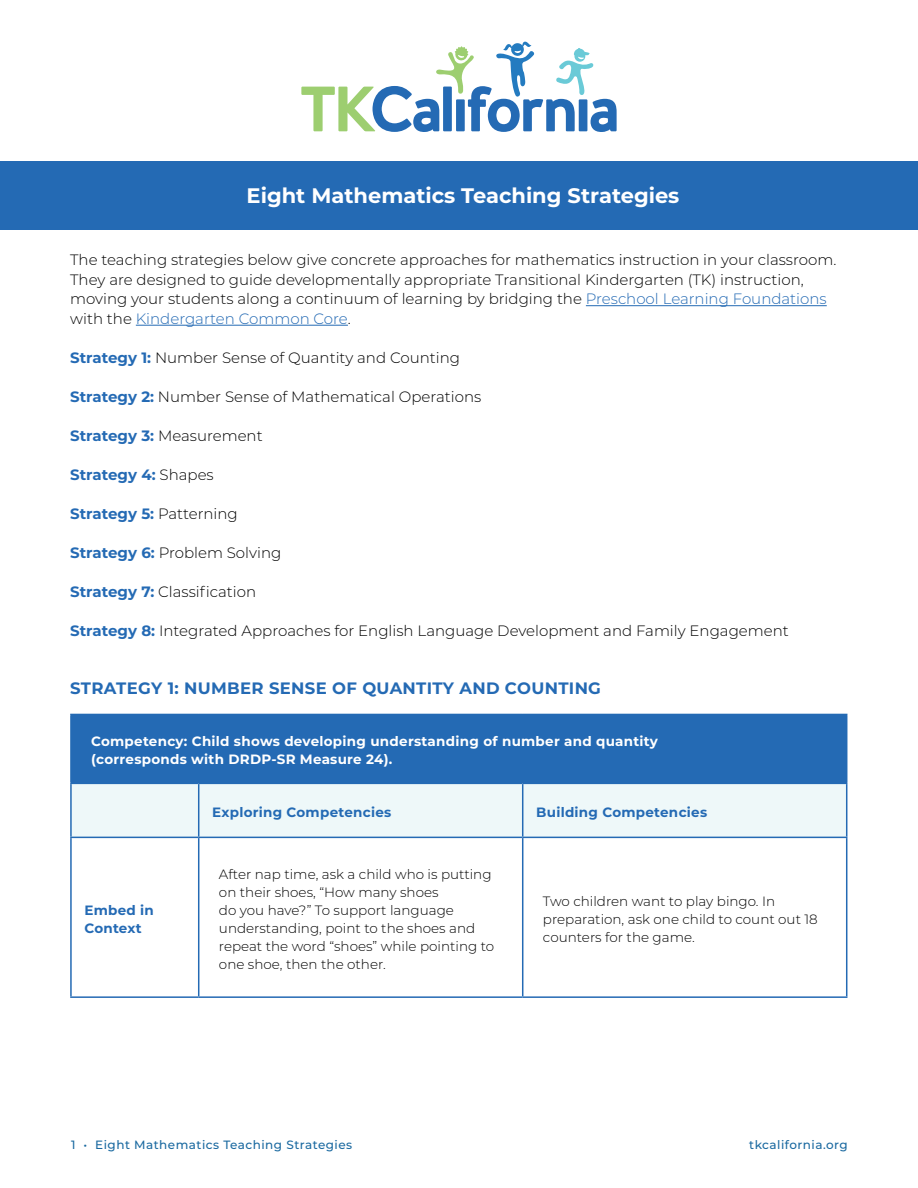
<style>
.page{position:relative;width:918px;height:1188px;background:#fff}
.page>*{position:absolute;margin:0;border:0;box-sizing:border-box;transform-origin:0 0}
.Bold_subhead{font:700 21px "Montserrat";color:#fff}
.Strategy_header{font:700 16.5px "Montserrat";letter-spacing:.02em;color:#246ab4}
.t1{font:300 15px/19.5px "Montserrat";color:#000}
.t2{font:700 15px "Montserrat";color:#246ab4}
.chart_body{font:300 13.5px/18px "Montserrat";color:#000}
.chart_header{font:700 13.5px/18px "Montserrat";letter-spacing:.02em;color:#fff}
.chart_header-2{font:700 13.5px/18px "Montserrat";letter-spacing:.02em;color:#246ab4}
.t3{font:500 12px "Montserrat";letter-spacing:.04em;color:#1a69a0}
.s1{color:#246ab4}
.s2{font-weight:700;color:#246ab4}
.s3{font-weight:300;color:#000}
</style>
<div class="page">
<div style="left:71px;top:714px;width:776px;height:69px;background:#246ab4"></div>
<div style="left:72px;top:784px;width:774px;height:53px;background:#eef8f9"></div>
<hr style="left:70px;top:714px;width:129px;height:1px;background:#246ab4">
<hr style="left:70px;top:715px;width:2px;height:68px;background:#246ab4">
<hr style="left:198px;top:784px;width:1px;height:53px;background:#246ab4">
<hr style="left:198px;top:838px;width:1px;height:158px;background:#246ab4">
<hr style="left:846px;top:838px;width:1px;height:158px;background:#246ab4">
<hr style="left:522px;top:784px;width:1px;height:53px;background:#246ab4">
<hr style="left:70px;top:783px;width:129px;height:1px;background:#246ab4">
<hr style="left:70px;top:784px;width:2px;height:53px;background:#246ab4">
<hr style="left:199px;top:783px;width:324px;height:1px;background:#246ab4">
<hr style="left:523px;top:783px;width:324px;height:1px;background:#246ab4">
<hr style="left:846px;top:784px;width:1px;height:53px;background:#246ab4">
<hr style="left:70px;top:837px;width:129px;height:1px;background:#246ab4">
<hr style="left:70px;top:838px;width:2px;height:158px;background:#246ab4">
<hr style="left:199px;top:837px;width:324px;height:1px;background:#246ab4">
<hr style="left:523px;top:837px;width:324px;height:1px;background:#246ab4">
<hr style="left:522px;top:838px;width:1px;height:158px;background:#246ab4">
<hr style="left:70px;top:996px;width:129px;height:2px;background:#246ab4">
<hr style="left:199px;top:996px;width:324px;height:2px;background:#246ab4">
<hr style="left:523px;top:996px;width:324px;height:2px;background:#246ab4">
<hr style="left:586px;top:305px;width:241px;height:1px;background:#246ab4">
<hr style="left:136px;top:325px;width:212px;height:1px;background:#246ab4">
<div style="left:0;top:161px;width:918px;height:69px;background:#246ab4"></div>
<svg style="left:301px;top:42px;width:316px;height:90px"></svg>
<p class="Bold_subhead" style="left:247px;top:180px;width:434px">Eight Mathematics Teaching Strategies</p>
<p class="t1" style="left:70px;top:250px;width:768px">The teaching strategies below give concrete approaches for mathematics instruction in your classroom.<br>They are designed to guide developmentally appropriate Transitional Kindergarten (TK) instruction, moving your students along a continuum of learning by bridging the <span class="s1">Preschool Learning Foundations </span>with the <span class="s1">Kindergarten Common Core</span>.</p>
<p class="t1" style="left:70px;top:347px;width:391px"><span class="s2">Strategy 1:</span> Number Sense of Quantity and Counting</p>
<p class="t1" style="left:70px;top:386px;width:413px"><span class="s2">Strategy 2:</span> Number Sense of Mathematical Operations</p>
<p class="t1" style="left:70px;top:425px;width:194px"><span class="s2">Strategy 3:</span> Measurement</p>
<p class="t2" style="left:70px;top:464px;width:145px">Strategy 4: <span class="s3">Shapes</span></p>
<p class="t2" style="left:70px;top:503px;width:169px">Strategy 5: <span class="s3">Patterning</span></p>
<p class="t1" style="left:70px;top:542px;width:213px"><span class="s2">Strategy 6:</span> Problem Solving</p>
<p class="t1" style="left:70px;top:581px;width:187px"><span class="s2">Strategy 7:</span> Classification</p>
<p class="t1" style="left:70px;top:620px;width:720px"><span class="s2">Strategy 8:</span> Integrated Approaches for English Language Development and Family Engagement</p>
<p class="Strategy_header" style="left:70px;top:676px;width:532px">STRATEGY 1: NUMBER SENSE OF QUANTITY AND COUNTING</p>
<p class="chart_header" style="left:91px;top:732px;width:568px">Competency: Child shows developing understanding of number and quantity (corresponds with DRDP-SR Measure 24).</p>
<p class="chart_header-2" style="left:212px;top:802px;width:181px">Exploring Competencies</p>
<p class="chart_header-2" style="left:536px;top:802px;width:172px">Building Competencies</p>
<p class="chart_header-2" style="left:84px;top:900px;width:71px">Embed in<br>Context</p>
<p class="chart_body" style="left:219px;top:865px;width:277px">After nap time, ask a child who is putting on their shoes, “How many shoes<br>do you have?” To support language understanding, point to the shoes and repeat the word “shoes” while pointing to one shoe, then the other.</p>
<p class="chart_body" style="left:543px;top:892px;width:276px">Two children want to play bingo. In preparation, ask one child to count out 18 counters for the game.</p>
<p class="t3" style="left:71px;top:1136px;width:283px">1 • Eight Mathematics Teaching Strategies</p>
<p class="t3" style="left:749px;top:1136px;width:100px">tkcalifornia.org</p>
</div>
